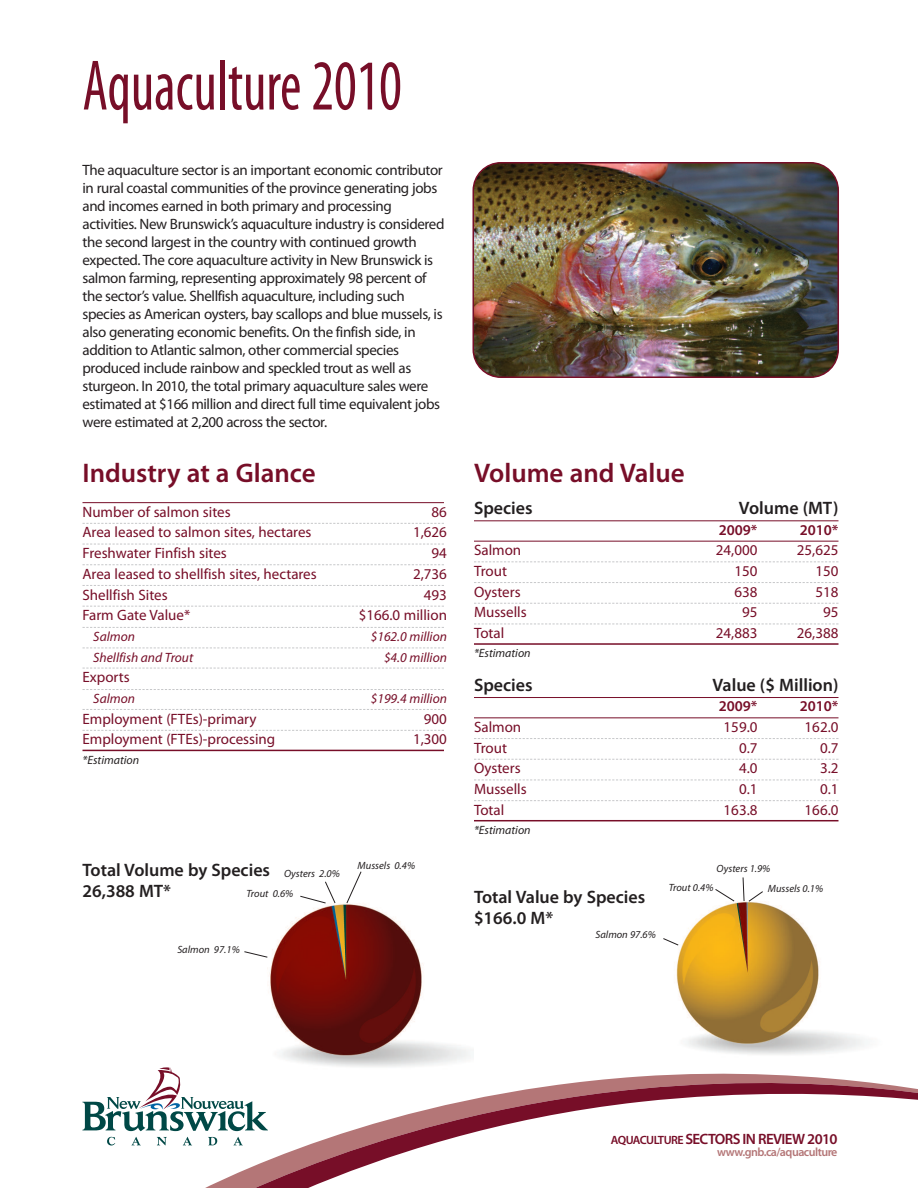
<style>
.page{position:relative;width:918px;height:1188px;background:#fff}
.page>*{position:absolute;margin:0;border:0;box-sizing:border-box;transform-origin:0 0}
.t1{font:condensed 72px "Myriad Pro";color:#770e28;scale:.81 1}
.t2{font:600 27px "Myriad Pro";color:#770e28}
.t3{font:600 18px/21px "Myriad Pro";color:#231f20}
.t4{font:15px/18px "Myriad Pro";letter-spacing:-.025em;color:#231f20}
.t5{font:15px "Myriad Pro";color:#770e28}
.t6{font:600 15px "Myriad Pro";letter-spacing:-.035em;color:#770e28}
.t7{font:italic 13.5px "Myriad Pro";color:#770e28}
.t8{font:italic 12px "Myriad Pro";color:#231f20}
.t9{font:600 12px "Myriad Pro";letter-spacing:-.045em;color:#b47677}
.t10{font:italic 10.5px "Myriad Pro";color:#231f20}
.s1{font-size:12px}
</style>
<div class="page">
<hr style="left:82px;top:502px;width:362px;height:1px;background:#770e28">
<svg style="left:82px;top:523px;width:362px;height:1px"></svg>
<svg style="left:82px;top:544px;width:362px;height:1px"></svg>
<svg style="left:82px;top:564px;width:362px;height:1px"></svg>
<svg style="left:82px;top:585px;width:362px;height:1px"></svg>
<svg style="left:82px;top:606px;width:362px;height:1px"></svg>
<svg style="left:82px;top:627px;width:362px;height:1px"></svg>
<svg style="left:82px;top:648px;width:362px;height:1px"></svg>
<svg style="left:82px;top:668px;width:362px;height:1px"></svg>
<svg style="left:82px;top:689px;width:362px;height:1px"></svg>
<svg style="left:82px;top:709px;width:362px;height:1px"></svg>
<svg style="left:82px;top:730px;width:362px;height:1px"></svg>
<hr style="left:82px;top:750px;width:362px;height:1px;background:#770e28">
<img style="left:472px;top:162px;width:367px;height:216px">
<hr style="left:474px;top:520px;width:364px;height:1px;background:#770e28">
<hr style="left:474px;top:541px;width:364px;height:1px;background:#770e28">
<svg style="left:474px;top:561px;width:364px;height:1px"></svg>
<svg style="left:474px;top:582px;width:364px;height:1px"></svg>
<svg style="left:474px;top:603px;width:364px;height:1px"></svg>
<svg style="left:474px;top:624px;width:364px;height:1px"></svg>
<hr style="left:474px;top:643px;width:364px;height:2px;background:#770e28">
<hr style="left:474px;top:697px;width:364px;height:1px;background:#770e28">
<hr style="left:474px;top:717px;width:364px;height:1px;background:#770e28">
<svg style="left:474px;top:738px;width:364px;height:1px"></svg>
<svg style="left:474px;top:759px;width:364px;height:1px"></svg>
<svg style="left:474px;top:780px;width:364px;height:1px"></svg>
<svg style="left:474px;top:800px;width:364px;height:1px"></svg>
<hr style="left:474px;top:820px;width:364px;height:1px;background:#770e28">
<img style="left:269px;top:903px;width:202px;height:164px">
<img style="left:674px;top:902px;width:190px;height:172px">
<svg style="left:244px;top:951px;width:24px;height:7px"></svg>
<svg style="left:346px;top:871px;width:16px;height:33px"></svg>
<svg style="left:299px;top:881px;width:37px;height:23px"></svg>
<svg style="left:175px;top:1074px;width:743px;height:114px"></svg>
<svg style="left:82px;top:1067px;width:186px;height:64px"></svg>
<svg style="left:107px;top:1137px;width:8px;height:9px"></svg>
<svg style="left:131px;top:1137px;width:10px;height:8px"></svg>
<svg style="left:157px;top:1137px;width:10px;height:8px"></svg>
<svg style="left:183px;top:1137px;width:9px;height:8px"></svg>
<svg style="left:208px;top:1137px;width:9px;height:8px"></svg>
<svg style="left:233px;top:1137px;width:10px;height:8px"></svg>
<svg style="left:742px;top:877px;width:21px;height:25px"></svg>
<svg style="left:715px;top:889px;width:20px;height:13px"></svg>
<svg style="left:663px;top:938px;width:16px;height:8px"></svg>
<h1 class="t1" style="left:82px;top:60px;width:396px">Aquaculture 2010</h1>
<p class="t4" style="left:82px;top:162px;width:364px">The aquaculture sector is an important economic contributor in rural coastal communities of the province generating jobs and incomes earned in both primary and processing activities. New Brunswick’s aquaculture industry is considered the second largest in the country with continued growth expected. The core aquaculture activity in New Brunswick is salmon farming, representing approximately 98 percent of the sector’s value. Shellfish aquaculture, including such species as American oysters, bay scallops and blue mussels, is also generating economic benefits. On the finfish side, in addition to Atlantic salmon, other commercial species produced include rainbow and speckled trout as well as sturgeon. In 2010, the total primary aquaculture sales were estimated at $166 million and direct full time equivalent jobs were estimated at 2,200 across the sector.</p>
<h2 class="t2" style="left:82px;top:463px;width:235px">Industry at a Glance</h2>
<p class="t5" style="left:82px;top:506px;width:150px">Number of salmon sites</p>
<p class="t5" style="left:432px;top:506px;width:17px">86</p>
<p class="t5" style="left:82px;top:527px;width:231px">Area leased to salmon sites, hectares</p>
<p class="t5" style="left:413px;top:527px;width:35px">1,626</p>
<p class="t5" style="left:82px;top:547px;width:146px">Freshwater Finfish sites</p>
<p class="t5" style="left:432px;top:547px;width:17px">94</p>
<p class="t5" style="left:82px;top:568px;width:236px">Area leased to shellfish sites, hectares</p>
<p class="t5" style="left:413px;top:568px;width:35px">2,736</p>
<p class="t5" style="left:82px;top:589px;width:87px">Shellfish Sites</p>
<p class="t5" style="left:424px;top:589px;width:25px">493</p>
<p class="t5" style="left:82px;top:610px;width:109px">Farm Gate Value*</p>
<p class="t5" style="left:359px;top:610px;width:90px">$166.0 million</p>
<p class="t7" style="left:93px;top:631px;width:43px">Salmon</p>
<p class="t7" style="left:371px;top:631px;width:78px">$162.0 million</p>
<p class="t7" style="left:93px;top:652px;width:101px">Shellfish and Trout</p>
<p class="t7" style="left:384px;top:652px;width:65px">$4.0 million</p>
<p class="t5" style="left:82px;top:672px;width:49px">Exports</p>
<p class="t7" style="left:93px;top:693px;width:43px">Salmon</p>
<p class="t7" style="left:371px;top:693px;width:78px">$199.4 million</p>
<p class="t5" style="left:82px;top:713px;width:176px">Employment (FTEs)-primary</p>
<p class="t5" style="left:424px;top:713px;width:25px">900</p>
<p class="t5" style="left:82px;top:734px;width:194px">Employment (FTEs)-processing</p>
<p class="t5" style="left:413px;top:734px;width:35px">1,300</p>
<p class="t8" style="left:82px;top:756px;width:58px">*Estimation</p>
<p class="t3" style="left:82px;top:861px;width:189px">Total Volume by Species<br>26,388 MT*</p>
<p class="t10" style="left:284px;top:870px;width:57px">Oysters 2.0%</p>
<p class="t10" style="left:247px;top:890px;width:48px">Trout 0.6%</p>
<p class="t10" style="left:358px;top:861px;width:59px">Mussels 0.4%</p>
<p class="t10" style="left:177px;top:945px;width:64px">Salmon 97.1%</p>
<h2 class="t2" style="left:474px;top:463px;width:212px">Volume and Value</h2>
<p class="t3" style="left:474px;top:499px;width:60px">Species</p>
<p class="t3" style="left:739px;top:499px;width:101px">Volume (MT)</p>
<p class="t6" style="left:719px;top:524px;width:40px">2009*</p>
<p class="t6" style="left:800px;top:524px;width:40px">2010*</p>
<p class="t5" style="left:474px;top:545px;width:49px">Salmon</p>
<p class="t5" style="left:716px;top:545px;width:43px">24,000</p>
<p class="t5" style="left:797px;top:545px;width:43px">25,625</p>
<p class="t5" style="left:474px;top:565px;width:34px">Trout</p>
<p class="t5" style="left:734px;top:565px;width:25px">150</p>
<p class="t5" style="left:815px;top:565px;width:25px">150</p>
<p class="t5" style="left:474px;top:586px;width:48px">Oysters</p>
<p class="t5" style="left:734px;top:586px;width:25px">638</p>
<p class="t5" style="left:815px;top:586px;width:25px">518</p>
<p class="t5" style="left:474px;top:607px;width:54px">Mussells</p>
<p class="t5" style="left:742px;top:607px;width:17px">95</p>
<p class="t5" style="left:823px;top:607px;width:17px">95</p>
<p class="t5" style="left:474px;top:627px;width:32px">Total</p>
<p class="t5" style="left:716px;top:627px;width:43px">24,883</p>
<p class="t5" style="left:797px;top:627px;width:43px">26,388</p>
<p class="t3" style="left:474px;top:675px;width:60px">Species</p>
<p class="t3" style="left:712px;top:675px;width:128px">Value ($ Million)</p>
<p class="t6" style="left:719px;top:701px;width:40px">2009*</p>
<p class="t6" style="left:800px;top:701px;width:40px">2010*</p>
<p class="t5" style="left:474px;top:721px;width:49px">Salmon</p>
<p class="t5" style="left:724px;top:721px;width:35px">159.0</p>
<p class="t5" style="left:805px;top:721px;width:35px">162.0</p>
<p class="t5" style="left:474px;top:742px;width:34px">Trout</p>
<p class="t5" style="left:739px;top:742px;width:20px">0.7</p>
<p class="t5" style="left:820px;top:742px;width:20px">0.7</p>
<p class="t5" style="left:474px;top:763px;width:48px">Oysters</p>
<p class="t5" style="left:739px;top:763px;width:20px">4.0</p>
<p class="t5" style="left:820px;top:763px;width:20px">3.2</p>
<p class="t5" style="left:474px;top:783px;width:54px">Mussells</p>
<p class="t5" style="left:739px;top:783px;width:20px">0.1</p>
<p class="t5" style="left:820px;top:783px;width:20px">0.1</p>
<p class="t5" style="left:474px;top:804px;width:32px">Total</p>
<p class="t5" style="left:724px;top:804px;width:35px">163.8</p>
<p class="t5" style="left:805px;top:804px;width:35px">166.0</p>
<p class="t8" style="left:474px;top:649px;width:58px">*Estimation</p>
<p class="t8" style="left:474px;top:825px;width:58px">*Estimation</p>
<p class="t3" style="left:474px;top:888px;width:173px">Total Value by Species $166.0 M*</p>
<p class="t10" style="left:595px;top:931px;width:62px">Salmon 97.6%</p>
<p class="t10" style="left:717px;top:864px;width:55px">Oysters 1.9%</p>
<p class="t10" style="left:669px;top:883px;width:46px">Trout 0.4%</p>
<p class="t10" style="left:768px;top:885px;width:57px">Mussels 0.1%</p>
<p class="t6" style="left:611px;top:1133px;width:228px"><span class="s1">AQUACULTURE</span> SECTORS IN REVIEW 2010</p>
<p class="t9" style="left:717px;top:1147px;width:122px">www.gnb.ca/aquaculture</p>
</div>
